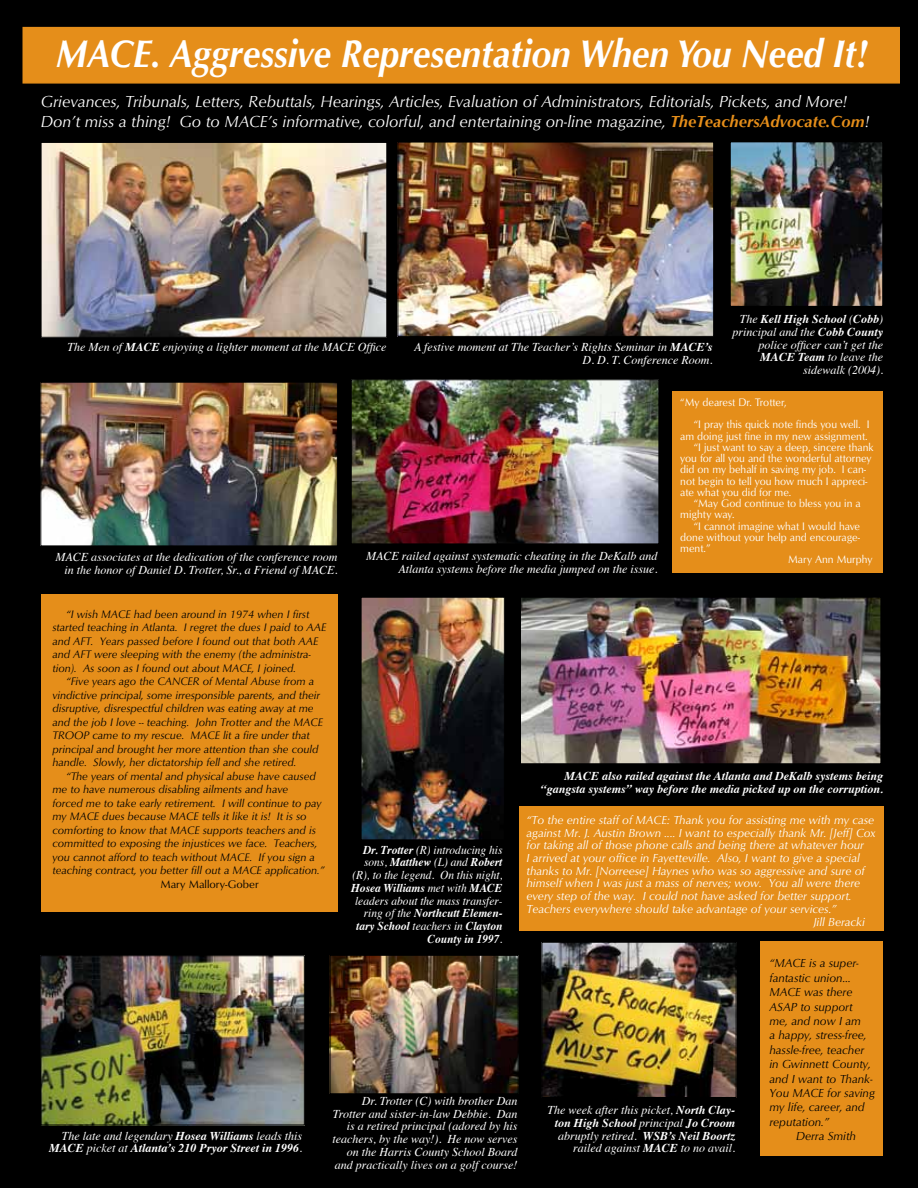
<style>
.page{position:relative;width:918px;height:1188px;background:#000}
.page>*{position:absolute;margin:0;border:0;box-sizing:border-box;transform-origin:0 0}
.t1{font:italic 700 39px "Optima";color:#fff;scale:.9 1}
.t2{font:16.5px/19.8px "Optimum Roman Italic DTC";color:#fff}
.t3{font:italic 12px/12.8px "Times";color:#fff;text-align:right}
.t4{font:12px "Optimum Roman Italic DTC";color:#fff}
.t5{font:italic 12px/12.8px "Times";color:#fff;text-align:right;scale:.95 1}
.t6{font:12px "Optimum Roman Italic DTC";color:#000}
.t7{font:italic 700 12px/12.8px "Times";color:#fff;text-align:right}
.t8{font:11.25px/13.5px "Optimum Roman Italic DTC";color:#000}
.t9{font:11.25px/22.5px "Optimum Roman DTC";color:#fff;scale:.95 1}
.t10{font:11.25px "Optimum Roman DTC";color:#000}
.s1{font-family:"Optimum Bold Italic DTC";color:#e58e1a}
.s2{font-weight:700}
.s3{font-weight:400}
</style>
<div class="page">
<div style="left:760px;top:942px;width:123px;height:214px;background:#e58e1a"></div>
<div style="left:673px;top:392px;width:210px;height:181px;background:#e58e1a"></div>
<img style="left:732px;top:144px;width:149px;height:160px">
<div style="left:729px;top:141px;width:155px;height:166px;border:2px solid #000"></div>
<img style="left:544px;top:944px;width:190px;height:152px">
<div style="left:542px;top:942px;width:194px;height:156px;border:1px solid #000"></div>
<img style="left:332px;top:957px;width:185px;height:135px">
<div style="left:330px;top:955px;width:189px;height:139px;border:1px solid #000"></div>
<img style="left:522px;top:599px;width:357px;height:163px">
<div style="left:520px;top:597px;width:361px;height:167px;border:1px solid #000"></div>
<img style="left:42px;top:957px;width:261px;height:166px">
<div style="left:40px;top:955px;width:265px;height:170px;border:1px solid #000"></div>
<img style="left:353px;top:381px;width:304px;height:161px">
<div style="left:351px;top:379px;width:308px;height:165px;border:1px solid #000"></div>
<img style="left:363px;top:599px;width:140px;height:239px">
<div style="left:361px;top:597px;width:144px;height:243px;border:1px solid #000"></div>
<img style="left:42px;top:384px;width:294px;height:160px">
<div style="left:40px;top:382px;width:298px;height:164px;border:1px solid #000"></div>
<img style="left:400px;top:144px;width:312px;height:191px">
<div style="left:398px;top:142px;width:316px;height:195px;border:1px solid #000"></div>
<img style="left:43px;top:144px;width:342px;height:192px">
<div style="left:41px;top:142px;width:346px;height:196px;border:1px solid #000"></div>
<div style="left:22px;top:27px;width:878px;height:57px;background:#e58e1a;border:2px solid #e58e1a"></div>
<div style="left:41px;top:594px;width:297px;height:318px;background:#e58e1a"></div>
<div style="left:519px;top:806px;width:364px;height:125px;background:#e58e1a"></div>
<h1 class="t1" style="left:56px;top:31px;width:904px">MACE. Aggressive Representation When You Need It!</h1>
<p class="t2" style="left:41px;top:92px;width:830px">Grievances, Tribunals, Letters, Rebuttals, Hearings, Articles, Evaluation of Administrators, Editorials, Pickets, and More!<br>Don’t miss a thing! Go to MACE’s informative, colorful, and entertaining on-line magazine, <span class="s1">TheTeachersAdvocate.Com</span>!</p>
<p class="t3" style="left:68px;top:340px;width:320px">The Men of <span class="s2">MACE</span> enjoying a lighter moment at the MACE Office</p>
<p class="t3" style="left:414px;top:340px;width:300px">A festive moment at The Teacher’s Rights Seminar in <span class="s2">MACE’s<br></span>D. D. T. Conference Room.</p>
<p class="t3" style="left:733px;top:312px;width:152px">The <span class="s2">Kell High School</span> (<span class="s2">Cobb</span>) principal and the <span class="s2">Cobb County </span>police officer can’t get the<br><span class="s2">MACE Team</span> to leave the sidewalk (2004).</p>
<p class="t3" style="left:56px;top:550px;width:283px">MACE associates at the dedication of the conference room in the honor of Daniel D. Trotter, Sr., a Friend of MACE.</p>
<p class="t8" style="left:52px;top:607px;width:275px;text-indent:14px">“I wish MACE had been around in 1974 when I first started teaching in Atlanta. I regret the dues I paid to AAE and AFT. Years passed before I found out that both AAE and AFT were sleeping with the enemy (the administra&shy;tion). As soon as I found out about MACE, I joined.</p>
<p class="t8" style="left:52px;top:675px;width:272px;text-indent:14px">“Five years ago the CANCER of Mental Abuse from a vindictive principal, some irresponsible parents, and their disruptive, disrespectful children was eating away at me and the job I love -- teaching. John Trotter and the MACE TROOP came to my rescue. MACE lit a fire under that principal and brought her more attention than she could handle. Slowly, her dictatorship fell and she retired.</p>
<p class="t8" style="left:52px;top:769px;width:274px;text-indent:14px">“The years of mental and physical abuse have caused me to have numerous disabling ailments and have<br>forced me to take early retirement. I will continue to pay my MACE dues because MACE tells it like it is! It is so comforting to know that MACE supports teachers and is committed to exposing the injustices we face. Teachers, you cannot afford to teach without MACE. If you sign a teaching contract, you better fill out a MACE application.”</p>
<p class="t10" style="left:160px;top:877px;width:100px">Mary Mallory-Gober</p>
<p class="t3" style="left:366px;top:549px;width:293px">MACE railed against systematic cheating in the DeKalb and<br>Atlanta systems before the media jumped on the issue.</p>
<p class="t9" style="left:694px;top:391px;width:187px;text-indent:-13px">“My dearest Dr. Trotter,<br>“I pray this quick note finds you well. I</p>
<p class="t9" style="left:680px;top:424px;width:199px">am doing just fine in my new assignment.</p>
<p class="t9" style="left:694px;top:436px;width:191px">“I just want to say a deep, sincere thank</p>
<p class="t9" style="left:680px;top:447px;width:203px">you for all you and the wonderful attorney</p>
<p class="t9" style="left:680px;top:458px;width:197px">did on my behalf in saving my job. I can-</p>
<p class="t9" style="left:680px;top:469px;width:199px">not begin to tell you how much I appreci-</p>
<p class="t9" style="left:680px;top:481px;width:119px">ate what you did for me.</p>
<p class="t9" style="left:694px;top:492px;width:177px">“May God continue to bless you in a</p>
<p class="t9" style="left:680px;top:503px;width:59px">mighty way.</p>
<p class="t9" style="left:694px;top:514px;width:177px">“I cannot imagine what I would have</p>
<p class="t9" style="left:680px;top:526px;width:191px">done without your help and encourage-</p>
<p class="t9" style="left:680px;top:537px;width:33px">ment.”</p>
<p class="t9" style="left:788px;top:548px;width:90px">Mary Ann Murphy</p>
<p class="t5" style="left:351px;top:843px;width:161px"><span class="s2">Dr. Trotter</span> (R) introducing his sons, <span class="s2">Matthew</span> (L) and <span class="s2">Robert </span>(R), to the legend. On this night,<br><span class="s2">Hosea Williams</span> met with <span class="s2">MACE </span>leaders about the mass transfer&shy;ring of the <span class="s2">Northcutt Elemen&shy;tary School</span> teachers in <span class="s2">Clayton<br>County in 1997</span>.</p>
<p class="t7" style="left:541px;top:769px;width:344px">MACE also railed against the Atlanta and DeKalb systems being “gangsta systems” way before the media picked up on the corruption.</p>
<p class="t4" style="left:526px;top:813px;width:349px">“To the entire staff of MACE: Thank you for assisting me with my case</p>
<p class="t4" style="left:526px;top:826px;width:350px">against Mr. J. Austin Brown .... I want to especially thank Mr. [Jeff] Cox</p>
<p class="t4" style="left:526px;top:838px;width:339px">for taking all of those phone calls and being there at whatever hour</p>
<p class="t4" style="left:526px;top:851px;width:335px">I arrived at your office in Fayetteville. Also, I want to give a special</p>
<p class="t4" style="left:526px;top:864px;width:340px">thanks to Mr. [Norreese] Haynes who was so aggressive and sure of</p>
<p class="t4" style="left:526px;top:877px;width:335px">himself when I was just a mass of nerves; wow. You all were there</p>
<p class="t4" style="left:526px;top:889px;width:327px">every step of the way. I could not have asked for better support.</p>
<p class="t4" style="left:526px;top:902px;width:312px">Teachers everywhere should take advantage of your services.”</p>
<p class="t4" style="left:813px;top:915px;width:53px">Jill Beracki</p>
<p class="t7" style="left:49px;top:1128px;width:254px"><span class="s3">The late and legendary</span> Hosea Williams <span class="s3">leads this<br></span>MACE <span class="s3">picket at</span> Atlanta’s 210 Pryor Street in 1996<span class="s3">.</span></p>
<p class="t3" style="left:333px;top:1094px;width:186px">Dr. Trotter (C) with brother Dan Trotter and sister-in-law Debbie. Dan is a retired principal (adored by his teachers, by the way!). He now serves on the Harris County School Board and practically lives on a golf course!</p>
<p class="t3" style="left:548px;top:1103px;width:189px">The week after this picket, <span class="s2">North Clay&shy;ton High School</span> principal <span class="s2">Jo Croom </span>abruptly retired. <span class="s2">WSB’s Neil Boortz </span>railed against <span class="s2">MACE</span> to no avail.</p>
<p class="t6" style="left:770px;top:957px;width:91px">“MACE is a super-</p>
<p class="t6" style="left:770px;top:971px;width:83px">fantastic union...</p>
<p class="t6" style="left:770px;top:985px;width:84px">MACE was there</p>
<p class="t6" style="left:770px;top:1000px;width:85px">ASAP to support</p>
<p class="t6" style="left:770px;top:1014px;width:93px">me, and now I am</p>
<p class="t6" style="left:770px;top:1029px;width:99px">a happy, stress-free,</p>
<p class="t6" style="left:770px;top:1043px;width:96px">hassle-free, teacher</p>
<p class="t6" style="left:770px;top:1057px;width:103px">in Gwinnett County,</p>
<p class="t6" style="left:770px;top:1072px;width:105px">and I want to Thank-</p>
<p class="t6" style="left:770px;top:1086px;width:107px">You MACE for saving</p>
<p class="t6" style="left:770px;top:1101px;width:97px">my life, career, and</p>
<p class="t6" style="left:770px;top:1115px;width:61px">reputation.”</p>
<p class="t6" style="left:796px;top:1129px;width:61px">Derra Smith</p>
</div>
